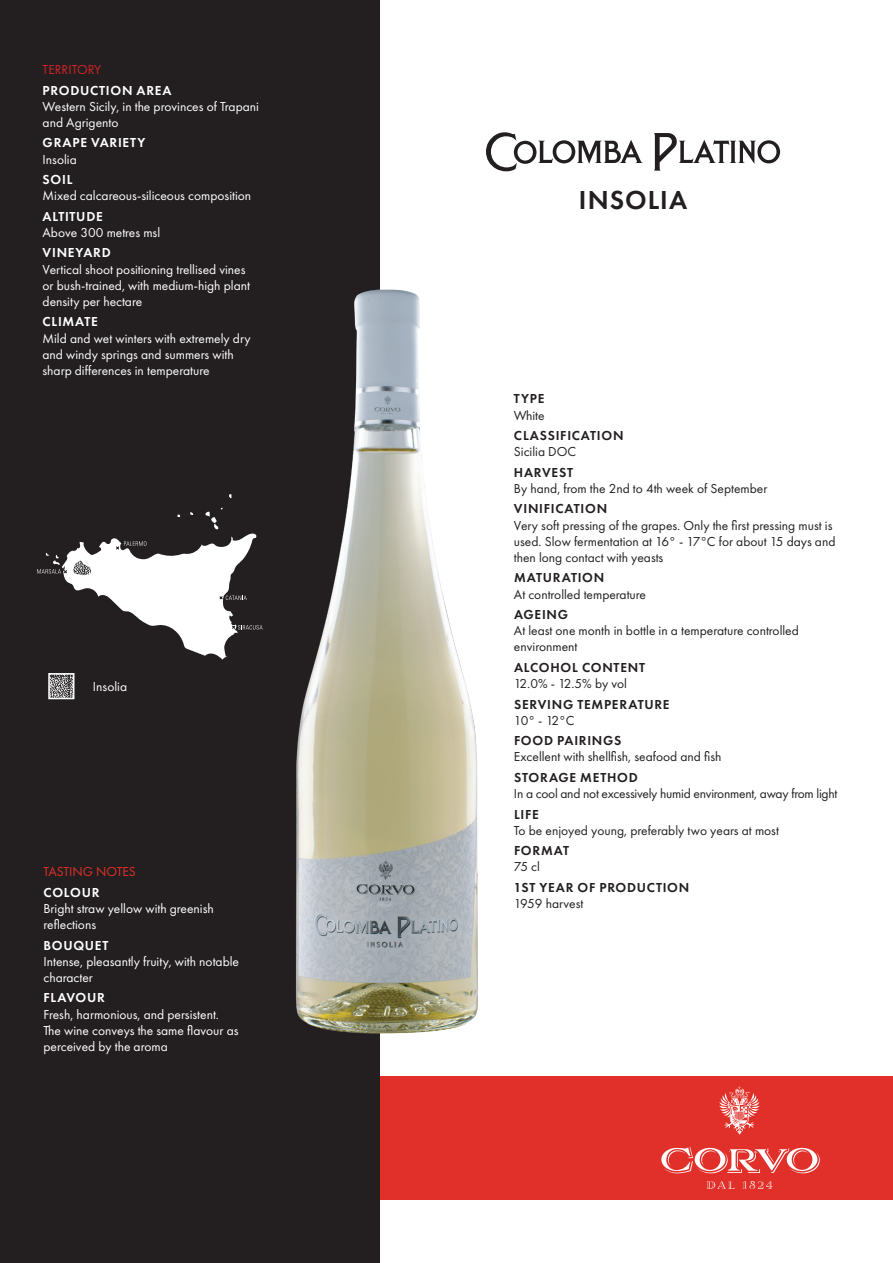
<style>
.page{position:relative;width:893px;height:1263px;background:#fff}
.page>*{position:absolute;margin:0;border:0;box-sizing:border-box;transform-origin:0 0}
.t1{font:600 27px "Futura PT";letter-spacing:.04em;color:#231f20}
.t2{font:13.5px/16.2px "Futura PT";color:#fff}
.t3{font:13.5px/16.2px "Futura PT";color:#231f20}
.t4{font:600 13.5px "Futura PT";letter-spacing:.055em;color:#231f20}
.t5{font:600 13.5px "Futura PT";letter-spacing:.055em;color:#fff}
.t6{font:13.5px "Futura PT";letter-spacing:-.02em;color:#231f20}
.t7{font:13.5px "Futura PT";color:#e13029}
.t8{font:13.5px "Futura PT";color:#d1232a}
</style>
<div class="page">
<div style="left:379px;top:1076px;width:514px;height:123px;background:#e13029"></div>
<svg style="left:719px;top:1086px;width:41px;height:49px"></svg>
<svg style="left:707px;top:1181px;width:27px;height:8px"></svg>
<svg style="left:742px;top:1181px;width:30px;height:8px"></svg>
<svg style="left:661px;top:1147px;width:159px;height:27px"></svg>
<div style="left:0;top:0;width:379px;height:1263px;background:#231f20"></div>
<svg style="left:51px;top:676px;width:20px;height:20px"></svg>
<div style="left:48px;top:673px;width:26px;height:26px;border:2px solid #fff"></div>
<svg style="left:37px;top:507px;width:226px;height:153px"></svg>
<svg style="left:486px;top:132px;width:156px;height:39px"></svg>
<svg style="left:654px;top:133px;width:126px;height:38px"></svg>
<img style="left:296px;top:274px;width:182px;height:777px">
<p class="t8" style="left:43px;top:62px;width:60px">TERRITORY</p>
<p class="t5" style="left:43px;top:82px;width:130px">PRODUCTION AREA</p>
<p class="t2" style="left:43px;top:98px;width:218px">Western Sicily, in the provinces of Trapani and Agrigento</p>
<p class="t5" style="left:43px;top:134px;width:104px">GRAPE VARIETY</p>
<p class="t2" style="left:43px;top:151px;width:36px">Insolia</p>
<p class="t5" style="left:43px;top:171px;width:31px">SOIL</p>
<p class="t2" style="left:43px;top:188px;width:210px">Mixed calcareous-siliceous composition</p>
<p class="t5" style="left:43px;top:208px;width:62px">ALTITUDE</p>
<p class="t2" style="left:43px;top:224px;width:119px">Above 300 metres msl</p>
<p class="t5" style="left:43px;top:244px;width:70px">VINEYARD</p>
<p class="t2" style="left:43px;top:261px;width:209px">Vertical shoot positioning trellised vines or bush-trained, with medium-high plant density per hectare</p>
<p class="t5" style="left:43px;top:313px;width:57px">CLIMATE</p>
<p class="t2" style="left:43px;top:330px;width:210px">Mild and wet winters with extremely dry and windy springs and summers with sharp differences in temperature</p>
<p class="t2" style="left:93px;top:679px;width:36px">Insolia</p>
<p class="t7" style="left:43px;top:864px;width:94px">TASTING NOTES</p>
<p class="t5" style="left:44px;top:884px;width:57px">COLOUR</p>
<p class="t2" style="left:43px;top:900px;width:172px">Bright straw yellow with greenish reflections</p>
<p class="t5" style="left:44px;top:936px;width:66px">BOUQUET</p>
<p class="t2" style="left:43px;top:953px;width:197px">Intense, pleasantly fruity, with notable character</p>
<p class="t5" style="left:44px;top:989px;width:63px">FLAVOUR</p>
<p class="t2" style="left:43px;top:1006px;width:197px">Fresh, harmonious, and persistent.<br>The wine conveys the same flavour as perceived by the aroma</p>
<h1 class="t1" style="left:579px;top:184px;width:110px">INSOLIA</h1>
<p class="t4" style="left:514px;top:390px;width:32px">TYPE</p>
<p class="t3" style="left:514px;top:407px;width:32px">White</p>
<p class="t4" style="left:514px;top:427px;width:111px">CLASSIFICATION</p>
<p class="t3" style="left:514px;top:443px;width:64px">Sicilia DOC</p>
<p class="t4" style="left:514px;top:464px;width:61px">HARVEST</p>
<p class="t3" style="left:514px;top:480px;width:255px">By hand, from the 2nd to 4th week of September</p>
<p class="t4" style="left:514px;top:500px;width:95px">VINIFICATION</p>
<p class="t3" style="left:514px;top:517px;width:323px">Very soft pressing of the grapes. Only the first pressing must is used. Slow fermentation at 16° - 17°C for about 15 days and then long contact with yeasts</p>
<p class="t4" style="left:514px;top:569px;width:92px">MATURATION</p>
<p class="t3" style="left:514px;top:586px;width:134px">At controlled temperature</p>
<p class="t4" style="left:514px;top:606px;width:56px">AGEING</p>
<p class="t3" style="left:514px;top:623px;width:286px">At least one month in bottle in a temperature controlled environment</p>
<p class="t4" style="left:514px;top:659px;width:133px">ALCOHOL CONTENT</p>
<p class="t3" style="left:514px;top:675px;width:115px">12.0% - 12.5% by vol</p>
<p class="t4" style="left:514px;top:696px;width:157px">SERVING TEMPERATURE</p>
<p class="t3" style="left:514px;top:712px;width:62px">10° - 12°C</p>
<p class="t4" style="left:514px;top:732px;width:109px">FOOD PAIRINGS</p>
<p class="t3" style="left:514px;top:749px;width:209px">Excellent with shellfish, seafood and fish</p>
<p class="t4" style="left:514px;top:769px;width:125px">STORAGE METHOD</p>
<p class="t6" style="left:514px;top:785px;width:325px">In a cool and not excessively humid environment, away from light</p>
<p class="t4" style="left:514px;top:805px;width:26px">LIFE</p>
<p class="t3" style="left:514px;top:822px;width:266px">To be enjoyed young, preferably two years at most</p>
<p class="t4" style="left:514px;top:842px;width:57px">FORMAT</p>
<p class="t3" style="left:514px;top:859px;width:28px">75 cl</p>
<p class="t4" style="left:514px;top:879px;width:177px">1ST YEAR OF PRODUCTION</p>
<p class="t3" style="left:514px;top:895px;width:71px">1959 harvest</p>
</div>
